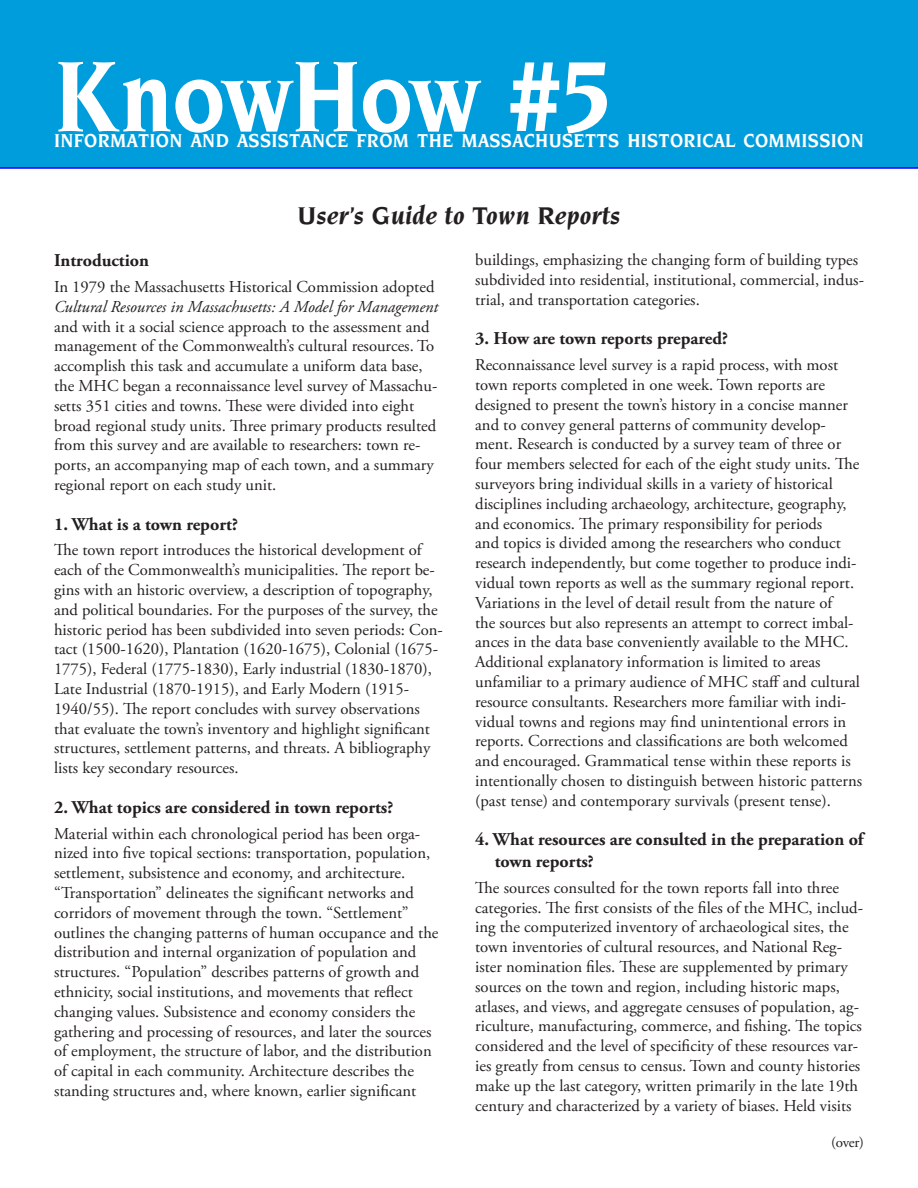
<style>
.page{position:relative;width:918px;height:1188px;background:#fff}
.page>*{position:absolute;margin:0;border:0;box-sizing:border-box;transform-origin:0 0}
.t1{font:700 108px "Novarese";letter-spacing:-.02em;color:#fff;scale:.9 1}
.t2{font:italic 700 26.25px "Novarese";color:#231f20}
.t3{font:700 20.25px "Novarese";letter-spacing:.015em;color:#fff;scale:.9 1}
.Heads{font:700 18px/21.6px "Adobe Garamond Pro";color:#231f20}
.Body{font:16.65px/19.8px "Adobe Garamond Pro";color:#231f20}
.Body-2{font:15px "Adobe Garamond Pro";color:#231f20}
.s1{font-style:italic}
</style>
<div class="page">
<div style="left:0;top:0;width:918px;height:169px;background:#009ddc"></div>
<p class="t1" style="left:54px;top:35px;width:624px">KnowHow #5</p>
<p class="t3" style="left:54px;top:129px;width:901px">INFORMATION AND ASSISTANCE FROM THE MASSACHUSETTS HISTORICAL COMMISSION</p>
<p class="t2" style="left:298px;top:201px;width:324px">User’s Guide to Town Reports</p>
<p class="Heads" style="left:54px;top:250px;width:97px">Introduction</p>
<p class="Body" style="left:54px;top:277px;width:386px">In 1979 the Massachusetts Historical Commission adopted <span class="s1">Cultural Resources in Massachusetts: A Model for Management </span>and with it a social science approach to the assessment and management of the Commonwealth’s cultural resources. To accomplish this task and accumulate a uniform data base, the MHC began a reconnaissance level survey of Massachu&shy;setts 351 cities and towns. These were divided into eight broad regional study units. Three primary products resulted from this survey and are available to researchers: town re&shy;ports, an accompanying map of each town, and a summary regional report on each study unit.</p>
<p class="Heads" style="left:54px;top:513px;width:185px">1. What is a town report?</p>
<p class="Body" style="left:54px;top:541px;width:390px">The town report introduces the historical development of each of the Commonwealth’s municipalities. The report be&shy;gins with an historic overview, a description of topography, and political boundaries. For the purposes of the survey, the historic period has been subdivided into seven periods: Con&shy;tact (1500-1620), Plantation (1620-1675), Colonial (1675- 1775), Federal (1775-1830), Early industrial (1830-1870), Late Industrial (1870-1915), and Early Modern (1915- 1940/55). The report concludes with survey observations that evaluate the town’s inventory and highlight significant structures, settlement patterns, and threats. A bibliography lists key secondary resources.</p>
<p class="Heads" style="left:54px;top:797px;width:341px">2. What topics are considered in town reports?</p>
<p class="Body" style="left:54px;top:824px;width:386px">Material within each chronological period has been orga&shy;nized into five topical sections: transportation, population, settlement, subsistence and economy, and architecture. “Transportation” delineates the significant networks and corridors of movement through the town. “Settlement” outlines the changing patterns of human occupance and the distribution and internal organization of population and structures. “Population” describes patterns of growth and ethnicity, social institutions, and movements that reflect changing values. Subsistence and economy considers the gathering and processing of resources, and later the sources of employment, the structure of labor, and the distribution of capital in each community. Architecture describes the standing structures and, where known, earlier significant</p>
<p class="Body" style="left:475px;top:251px;width:390px">buildings, emphasizing the changing form of building types subdivided into residential, institutional, commercial, indus&shy;trial, and transportation categories.</p>
<p class="Heads" style="left:475px;top:328px;width:254px">3. How are town reports prepared?</p>
<p class="Body" style="left:475px;top:356px;width:388px">Reconnaissance level survey is a rapid process, with most town reports completed in one week. Town reports are designed to present the town’s history in a concise manner and to convey general patterns of community develop&shy;ment. Research is conducted by a survey team of three or four members selected for each of the eight study units. The surveyors bring individual skills in a variety of historical disciplines including archaeology, architecture, geography, and economics. The primary responsibility for periods<br>and topics is divided among the researchers who conduct research independently, but come together to produce indi&shy;vidual town reports as well as the summary regional report.<br>Variations in the level of detail result from the nature of<br>the sources but also represents an attempt to correct imbal&shy;ances in the data base conveniently available to the MHC.<br>Additional explanatory information is limited to areas unfamiliar to a primary audience of MHC staff and cultural resource consultants. Researchers more familiar with indi&shy;vidual towns and regions may find unintentional errors in reports. Corrections and classifications are both welcomed and encouraged. Grammatical tense within these reports is intentionally chosen to distinguish between historic patterns (past tense) and contemporary survivals (present tense).</p>
<p class="Heads" style="left:495px;top:829px;width:370px;text-indent:-20px">4. What resources are consulted in the preparation of town reports?</p>
<p class="Body" style="left:475px;top:878px;width:389px">The sources consulted for the town reports fall into three categories. The first consists of the files of the MHC, includ&shy;ing the computerized inventory of archaeological sites, the town inventories of cultural resources, and National Reg&shy;ister nomination files. These are supplemented by primary sources on the town and region, including historic maps, atlases, and views, and aggregate censuses of population, ag&shy;riculture, manufacturing, commerce, and fishing. The topics considered and the level of specificity of these resources var&shy;ies greatly from census to census. Town and county histories make up the last category, written primarily in the late 19th century and characterized by a variety of biases. Held visits</p>
<p class="Body-2" style="left:831px;top:1133px;width:34px">(over)</p>
</div>
